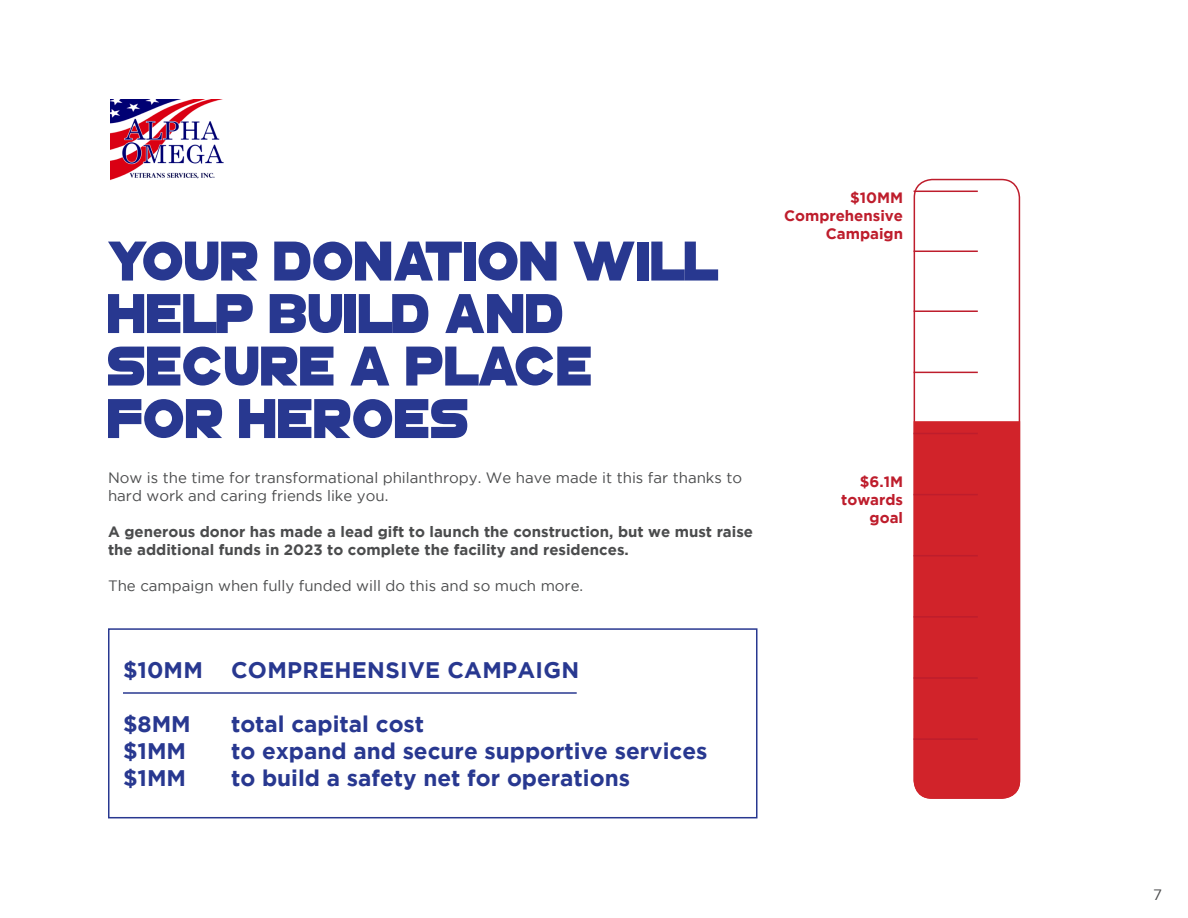
<style>
.page{position:relative;width:1188px;height:918px;background:#fff}
.page>*{position:absolute;margin:0;border:0;box-sizing:border-box;transform-origin:0 0}
.t1{font:57px/52.5px "Go Go Poster Punch";color:#283890}
.t2{font:700 22.5px "Gotham";color:#283890}
.t3{font:15px/18px "Gotham";color:#4b4c4d}
.t4{font:700 15px/18px "Gotham";color:#4b4c4d}
.t5{font:700 15px/18px "Gotham";color:#be1d2c;text-align:right}
</style>
<div class="page">
<div style="left:914px;top:179px;width:106px;height:620px;border:2px solid #be1d2c;border-radius:18px"></div>
<div style="left:914px;top:421px;width:106px;height:378px;background:#d1232a"></div>
<hr style="left:914px;top:251px;width:64px;height:1px;background:#be1d2c">
<hr style="left:914px;top:191px;width:64px;height:1px;background:#be1d2c">
<hr style="left:914px;top:310px;width:64px;height:2px;background:#be1d2c">
<hr style="left:914px;top:372px;width:64px;height:1px;background:#be1d2c">
<hr style="left:914px;top:433px;width:64px;height:1px;background:#be1d2c">
<hr style="left:914px;top:494px;width:64px;height:1px;background:#be1d2c">
<hr style="left:914px;top:555px;width:64px;height:1px;background:#be1d2c">
<hr style="left:914px;top:616px;width:64px;height:2px;background:#be1d2c">
<hr style="left:914px;top:677px;width:64px;height:2px;background:#be1d2c">
<hr style="left:914px;top:738px;width:64px;height:2px;background:#be1d2c">
<img style="left:111px;top:100px;width:113px;height:80px">
<div style="left:108px;top:628px;width:650px;height:190px;border:2px solid #283890"></div>
<hr style="left:123px;top:692px;width:454px;height:2px;background:#283890">
<p class="t1" style="left:108px;top:231px;width:612px">YOUR DONATION WILL<br>HELP BUILD AND<br>SECURE A PLACE</p>
<p class="t1" style="left:108px;top:388px;width:364px">FOR HEROES</p>
<p class="t3" style="left:108px;top:468px;width:636px">Now is the time for transformational philanthropy. We have made it this far thanks to hard work and caring friends like you.</p>
<p class="t4" style="left:108px;top:522px;width:647px">A generous donor has made a lead gift to launch the construction, but we must raise the additional funds in 2023 to complete the facility and residences.</p>
<p class="t3" style="left:108px;top:576px;width:477px">The campaign when fully funded will do this and so much more.</p>
<p class="t2" style="left:123px;top:657px;width:458px">$10MM COMPREHENSIVE CAMPAIGN</p>
<p class="t2" style="left:123px;top:711px;width:69px">$8MM</p>
<p class="t2" style="left:231px;top:711px;width:195px">total capital cost</p>
<p class="t2" style="left:123px;top:738px;width:65px">$1MM</p>
<p class="t2" style="left:231px;top:738px;width:478px">to expand and secure supportive services</p>
<p class="t2" style="left:123px;top:765px;width:65px">$1MM</p>
<p class="t2" style="left:231px;top:765px;width:401px">to build a safety net for operations</p>
<p class="t5" style="left:784px;top:188px;width:121px">$10MM<br>Comprehensive<br>Campaign</p>
<p class="t5" style="left:841px;top:473px;width:63px">$6.1M towards goal</p>
<p class="t3" style="left:1153px;top:885px;width:10px">7</p>
</div>
